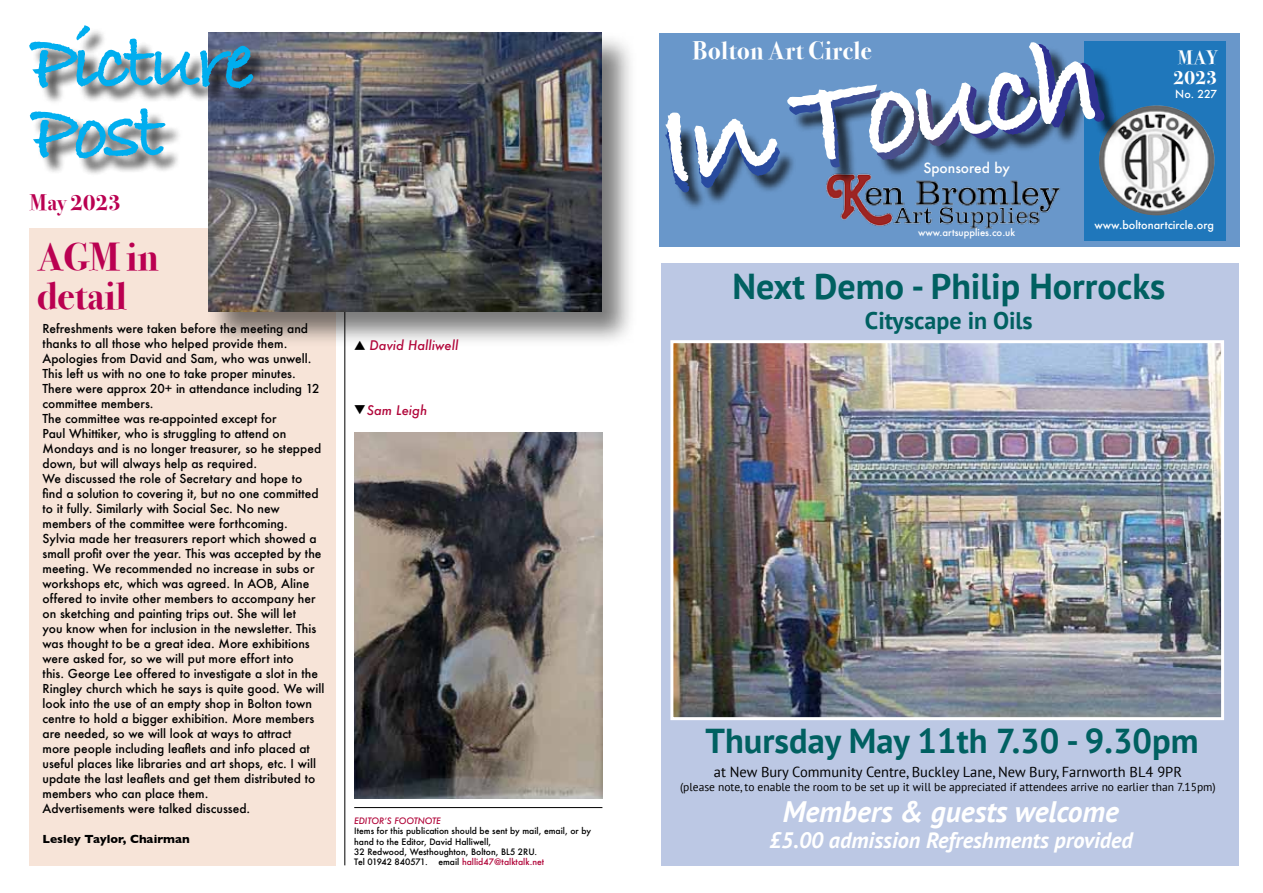
<style>
.page{position:relative;width:1263px;height:893px;background:#fff}
.page>*{position:absolute;margin:0;border:0;box-sizing:border-box;transform-origin:0 0}
.t1{font:700 133.65px "Bradley Hand ITCTT";color:#fff}
.t2{font:700 82.95px/69.4px "Bradley Hand ITCTT";color:#00aeef}
.t3{font:700 39px/39px "Bodoni Svty Two ITCTT";color:#ba0051}
.t4{font:700 36px "PT Sans";color:#006061}
.t5{font:700 34.5px "PT Sans";color:#006061}
.t6{font:italic 700 29.55px "PT Sans";color:#fff}
.t7{font:700 25.5px "Bodoni Svty Two ITCTT";letter-spacing:.02em;color:#fff}
.t8{font:700 24px "PT Sans";color:#006061}
.t9{font:700 22.5px "Bodoni Svty Two ITCTT";letter-spacing:.02em;color:#ba0051}
.t10{font:italic 700 22.35px "PT Sans";color:#fff}
.t11{font:700 19.35px/20.7px "Bodoni Svty Two ITCTT";letter-spacing:.02em;color:#fff}
.t12{font:14.55px "PT Sans";color:#000}
.t13{font:500 13.8px "Futura";color:#fff}
.t14{font:italic 500 12.9px "Futura";color:#b1063a}
.t15{font:500 12px/15px "Futura";color:#000}
.t16{font:700 12px "Gill Sans";color:#000}
.t17{font:11.55px "PT Sans";color:#000}
.t18{font:500 10.95px "Futura";color:#fff}
.t19{font:500 10.8px "Futura";color:#fff}
.t20{font:500 9.45px "Futura";color:#fff}
.t21{font:500 8.55px/10.4px "Futura";color:#000}
.t22{font:italic 500 8.55px "Futura";color:#b1063a}
.s1{color:#000}
.s2{color:#b1063a}
</style>
<div class="page">
<div style="left:30px;top:228px;width:306px;height:637px;background:#f7e4d8"></div>
<hr style="left:344px;top:33px;width:1px;height:832px;background:#000">
<div style="left:661px;top:263px;width:577px;height:602px;background:#bcc8e4"></div>
<div style="left:659px;top:33px;width:581px;height:214px;background:#6997ca"></div>
<div style="left:1084px;top:41px;width:142px;height:200px;background:#1f77bb"></div>
<hr style="left:354px;top:807px;width:248px;height:1px;background:#000">
<img style="left:840px;top:211px;width:209px;height:18px">
<img style="left:1123px;top:105px;width:91px;height:110px">
<div style="left:668px;top:47px;width:455px;height:164px;background:#000;opacity:.75"></div>
<img style="left:674px;top:344px;width:546px;height:372px">
<div style="left:670px;top:340px;width:554px;height:380px;border:3px solid #fff"></div>
<img style="left:354px;top:433px;width:248px;height:365px">
<div style="left:207px;top:31px;width:430px;height:317px;background:#000;opacity:.52"></div>
<img style="left:208px;top:33px;width:393px;height:279px">
<div style="left:32px;top:28px;width:240px;height:149px;background:#000;opacity:.75"></div>
<svg style="left:355px;top:341px;width:10px;height:7px"></svg>
<h2 class="t2" style="left:29px;top:25px;width:227px;rotate:-1deg">Picture<br>Post</h2>
<h3 class="t9" style="left:30px;top:183px;width:93px">May 2023</h3>
<h3 class="t3" style="left:37px;top:234px;width:123px">AGM in detail</h3>
<p class="t15" style="left:43px;top:321px;width:283px">Refreshments were taken before the meeting and thanks to all those who helped provide them.<br>Apologies from David and Sam, who was unwell.<br>This left us with no one to take proper minutes.<br>There were approx 20+ in attendance including 12 committee members.<br>The committee was re-appointed except for<br>Paul Whittiker, who is struggling to attend on Mondays and is no longer treasurer, so he stepped down, but will always help as required.<br>We discussed the role of Secretary and hope to find a solution to covering it, but no one committed to it fully. Similarly with Social Sec. No new members of the committee were forthcoming.<br>Sylvia made her treasurers report which showed a small profit over the year. This was accepted by the meeting. We recommended no increase in subs or workshops etc, which was agreed. In AOB, Aline offered to invite other members to accompany her on sketching and painting trips out. She will let<br>you know when for inclusion in the newsletter. This was thought to be a great idea. More exhibitions were asked for, so we will put more effort into<br>this. George Lee offered to investigate a slot in the Ringley church which he says is quite good. We will look into the use of an empty shop in Bolton town centre to hold a bigger exhibition. More members are needed, so we will look at ways to attract<br>more people including leaflets and info placed at useful places like libraries and art shops, etc. I will update the last leaflets and get them distributed to members who can place them.<br>Advertisements were talked discussed.</p>
<p class="t16" style="left:43px;top:829px;width:149px">Lesley Taylor, Chairman</p>
<p class="t14" style="left:369px;top:336px;width:90px">David Halliwell</p>
<p class="t14" style="left:354px;top:401px;width:75px"><span class="s1">▼</span> Sam Leigh</p>
<p class="t22" style="left:354px;top:815px;width:88px">EDITOR’S FOOTNOTE</p>
<p class="t21" style="left:354px;top:826px;width:238px">Items for this publication should be sent by mail, email, or by hand to the Editor, David Halliwell,<br>32 Redwood, Westhoughton, Bolton, BL5 2RU.<br>Tel 01942 840571. email <span class="s2">hallid47@talktalk.net</span></p>
<h1 class="t1" style="left:641px;top:57px;width:456px;rotate:-10deg">In Touch</h1>
<h3 class="t7" style="left:692px;top:30px;width:181px">Bolton Art Circle</h3>
<p class="t13" style="left:923px;top:159px;width:88px">Sponsored by</p>
<h3 class="t11" style="left:1173px;top:45px;width:45px">MAY<br>2023</h3>
<p class="t19" style="left:1175px;top:87px;width:43px">No. 227</p>
<p class="t20" style="left:918px;top:226px;width:99px">www.artsupplies.co.uk</p>
<p class="t18" style="left:1094px;top:218px;width:121px">www.boltonartcircle.org</p>
<h3 class="t4" style="left:732px;top:263px;width:434px">Next Demo - Philip Horrocks</h3>
<h3 class="t8" style="left:865px;top:305px;width:169px">Cityscape in Oils</h3>
<h3 class="t5" style="left:705px;top:718px;width:494px">Thursday May 11th 7.30 - 9.30pm</h3>
<p class="t12" style="left:714px;top:763px;width:470px">at New Bury Community Centre, Buckley Lane, New Bury, Farnworth BL4 9PR</p>
<p class="t17" style="left:680px;top:780px;width:537px">(please note, to enable the room to be set up it will be appreciated if attendees arrive no earlier than 7.15pm)</p>
<h3 class="t6" style="left:783px;top:792px;width:338px">Members &amp; guests welcome</h3>
<h3 class="t10" style="left:769px;top:826px;width:365px">£5.00 admission Refreshments provided</h3>
</div>
